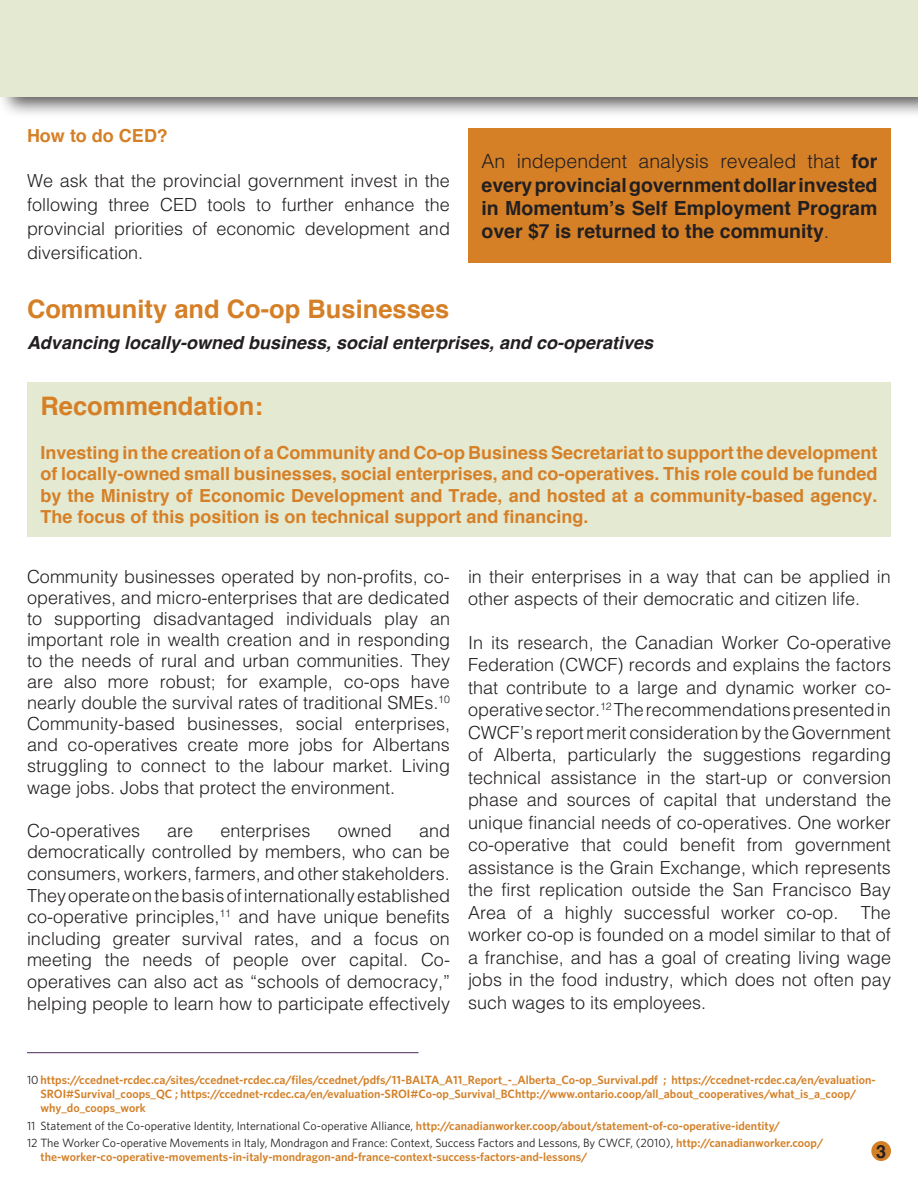
<style>
.page{position:relative;width:918px;height:1188px;background:#fff}
.page>*{position:absolute;margin:0;border:0;box-sizing:border-box;transform-origin:0 0}
.t1{font:700 25.5px "Helvetica";color:#d58027}
.t2{font:700 19.5px/23.4px "Helvetica";color:#231f20;text-align:justify}
.t3{font:300 18px/22.5px "Helvetica";color:#231f20;text-align:justify}
.t4{font:700 18px/21.6px "Helvetica";color:#d58027;text-align:justify}
.t5{font:italic 700 18px "Helvetica";color:#231f20}
.t6{font:700 18px "Helvetica";color:#231f20}
.Foot_Notes{font:600 12px/14.4px "Whitney";color:#d38027}
.Foot_Notes-2{font:12px "Whitney";color:#231f20}
.s1{font-weight:300}
.s2{font-weight:400;color:#231f20}
.s3{font-weight:600;color:#d38027}
</style>
<div class="page">
<div style="left:871px;top:1141px;width:20px;height:20px;background:#d38027;border-radius:50%"></div>
<div style="left:27px;top:383px;width:864px;height:154px;background:#e4e9d2"></div>
<hr style="left:27px;top:1052px;width:391px;height:1px;background:#4b2a5b">
<div style="left:0;top:0;width:918px;height:118px;background:#231f20;opacity:.75"></div>
<div style="left:0;top:0;width:918px;height:96px;background:#e4e9d2"></div>
<div style="left:468px;top:128px;width:423px;height:135px;background:#d58027"></div>
<p class="t4" style="left:27px;top:125px;width:142px">How to do CED?</p>
<p class="t3" style="left:27px;top:169px;width:424px;line-height:24px">We ask that the provincial government invest in the following three CED tools to further enhance the provincial priorities of economic development and diversification.</p>
<p class="t2" style="left:482px;top:150px;width:397px"><span class="s1">An independent analysis revealed that</span> for every provincial government dollar invested in Momentum’s Self Employment Program over $7 is returned to the community<span class="s1">.</span></p>
<p class="t1" style="left:27px;top:289px;width:424px">Community and Co-op Businesses</p>
<p class="t5" style="left:27px;top:327px;width:628px">Advancing locally-owned business, social enterprises, and co-operatives</p>
<p class="t1" style="left:40px;top:386px;width:224px">Recommendation:</p>
<p class="t4" style="left:40px;top:442px;width:839px">Investing in the creation of a Community and Co-op Business Secretariat to support the development of locally-owned small businesses, social enterprises, and co-operatives. This role could be funded by the Ministry of Economic Development and Trade, and hosted at a community-based agency.<br>The focus of this position is on technical support and financing.</p>
<p class="t3" style="left:27px;top:566px;width:425px;line-height:21px">Community businesses operated by non-profits, co&shy;operatives, and micro-enterprises that are dedicated to supporting disadvantaged individuals play an important role in wealth creation and in responding to the needs of rural and urban communities. They are also more robust; for example, co-ops have nearly double the survival rates of traditional SMEs.<sup>10<br></sup>Community-based businesses, social enterprises, and co-operatives create more jobs for Albertans struggling to connect to the labour market. Living wage jobs. Jobs that protect the environment.</p>
<p class="t3" style="left:27px;top:819px;width:115px">Co-operatives</p>
<p class="t3" style="left:167px;top:819px;width:28px">are</p>
<p class="t3" style="left:220px;top:819px;width:92px">enterprises</p>
<p class="t3" style="left:338px;top:819px;width:56px">owned</p>
<p class="t3" style="left:27px;top:819px;width:425px;line-height:21.6px;text-indent:392px">and democratically controlled by members, who can be consumers, workers, farmers, and other stakeholders.<br>They operate on the basis of internationally established co-operative principles,<sup>11</sup> and have unique benefits including greater survival rates, and a focus on meeting the needs of people over capital. Co&shy;operatives can also act as “schools of democracy,” helping people to learn how to participate effectively</p>
<p class="t3" style="left:468px;top:566px;width:424px;line-height:21.6px">in their enterprises in a way that can be applied in other aspects of their democratic and citizen life.</p>
<p class="t3" style="left:468px;top:631px;width:425px">In its research, the Canadian Worker Co-operative Federation (CWCF) records and explains the factors that contribute to a large and dynamic worker co&shy;operative sector.<sup>12</sup> The recommendations presented in CWCF’s report merit consideration by the Government of Alberta, particularly the suggestions regarding technical assistance in the start-up or conversion phase and sources of capital that understand the unique financial needs of co-operatives. One worker co-operative that could benefit from government assistance is the Grain Exchange, which represents the first replication outside the San Francisco Bay Area of a highly successful worker co-op. The worker co-op is founded on a model similar to that of a franchise, and has a goal of creating living wage jobs in the food industry, which does not often pay such wages to its employees.</p>
<p class="Foot_Notes" style="left:40px;top:1072px;width:837px;text-indent:-14px"><span class="s2">10</span>https://ccednet-rcdec.ca/sites/ccednet-rcdec.ca/files/ccednet/pdfs/11-BALTA_A11_Report_-_Alberta_Co-op_Survival.pdf ; https://ccednet-rcdec.ca/en/evaluation-<br>SROI#Survival_coops_QC ; https://ccednet-rcdec.ca/en/evaluation-SROI#Co-op_Survival_BChttp://www.ontario.coop/all_about_cooperatives/what_is_a_coop/ why_do_coops_work</p>
<p class="Foot_Notes-2" style="left:27px;top:1118px;width:755px">11 Statement of the Co-operative Identity, International Co-operative Alliance, <span class="s3">http://canadianworker.coop/about/statement-of-co-operative-identity/</span></p>
<p class="Foot_Notes" style="left:40px;top:1135px;width:784px;text-indent:-14px"><span class="s2">12 The Worker Co-operative Movements in Italy, Mondragon and France: Context, Success Factors and Lessons, By CWCF, (2010),</span> http://canadianworker.coop/ the-worker-co-operative-movements-in-italy-mondragon-and-france-context-success-factors-and-lessons/</p>
<p class="t6" style="left:876px;top:1137px;width:12px">3</p>
</div>
